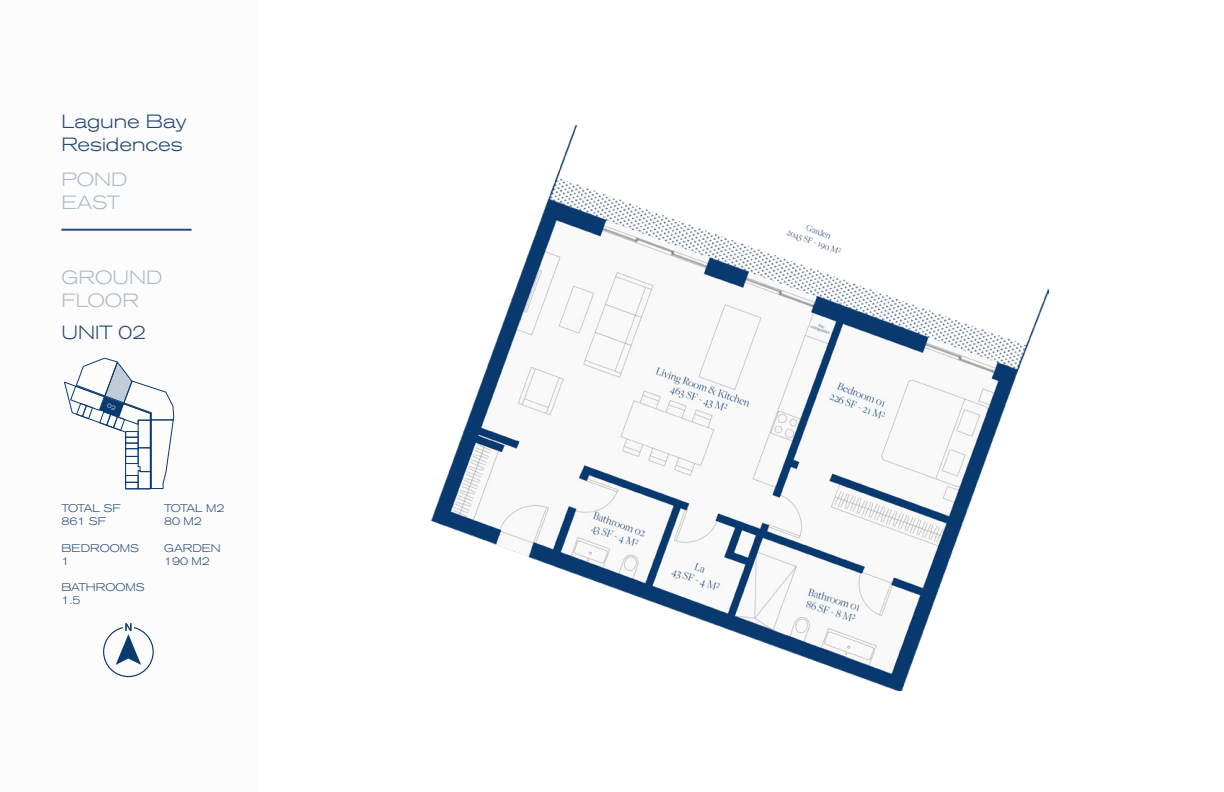
<style>
.page{position:relative;width:1224px;height:792px;background:#fff}
.page>*{position:absolute;margin:0;border:0;box-sizing:border-box;transform-origin:0 0}
.t1{font:300 expanded 19px/22.8px "Akzidenz Grotesk BQ";color:#234a79}
.t2{font:300 expanded 19px/22.8px "Akzidenz Grotesk BQ";color:#acbccc}
.t3{font:300 expanded 11px/13.2px "Akzidenz Grotesk BQ";color:#234a79}
</style>
<div class="page">
<svg style="left:103px;top:623px;width:51px;height:54px"></svg>
<hr style="left:61px;top:229px;width:131px;height:2px;background:#234a79">
<img style="left:431px;top:124px;width:617px;height:567px">
<svg style="left:64px;top:358px;width:110px;height:131px"></svg>
<h1 class="t1" style="left:61px;top:110px;width:127px">Lagune Bay<br>Residences</h1>
<h1 class="t2" style="left:61px;top:168px;width:68px">POND<br>EAST</h1>
<h1 class="t2" style="left:61px;top:266px;width:102px">GROUND<br>FLOOR</h1>
<h1 class="t1" style="left:61px;top:321px;width:86px">UNIT 02</h1>
<p class="t3" style="left:61px;top:502px;width:61px">TOTAL SF<br>861 SF</p>
<p class="t3" style="left:61px;top:541px;width:79px">BEDROOMS<br>1</p>
<p class="t3" style="left:61px;top:581px;width:85px">BATHROOMS<br>1.5</p>
<p class="t3" style="left:164px;top:502px;width:62px">TOTAL M2<br>80 M2</p>
<p class="t3" style="left:164px;top:541px;width:58px">GARDEN<br>190 M2</p>
</div>
